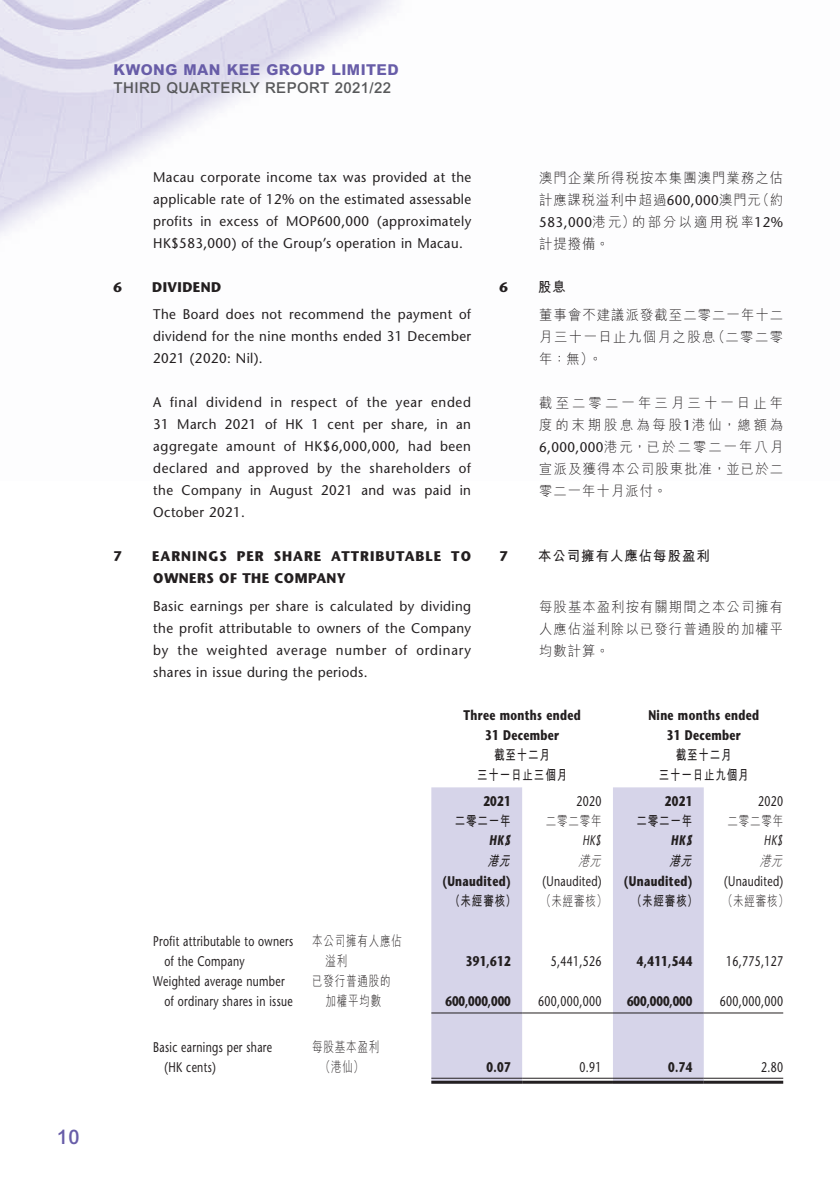
<style>
.page{position:relative;width:840px;height:1191px;background:#fff}
.page>*{position:absolute;margin:0;border:0;box-sizing:border-box;transform-origin:0 0}
.t1{font:500 20px "Arial MT Std";color:#685da8}
.t2{font:500 15px "Arial MT Std";letter-spacing:.03em;color:#57585a}
.t3{font:800 15px "Arial MT Std";letter-spacing:.03em;color:#685da8}
.t4{font:500 14px/22px "Stone Sans Std";letter-spacing:.03em;color:#231f20;text-align:justify;scale:.95 1}
.t5{font:300 14px/22px "M Hei HK";letter-spacing:.085em;color:#231f20;text-align:justify;scale:.95 1}
.t6{font:500 14px/20px "Stone Sans Std";letter-spacing:.03em;color:#231f20;scale:.75 1}
.t7{font:700 14px/20px "Stone Sans Std";letter-spacing:.03em;color:#231f20;text-align:center;scale:.75 1}
.t8{font:300 14px/20px "M Hei HK";letter-spacing:.085em;color:#231f20;text-align:center;scale:.75 1}
.t9{font:700 14px/22px "Stone Sans Std";letter-spacing:.075em;color:#231f20;scale:.95 1}
.t10{font:700 14px/20px "M Hei HK";letter-spacing:.08em;color:#231f20;text-align:center;scale:.75 1}
.t11{font:700 14px "Stone Sans Std";letter-spacing:-.01em;color:#231f20;scale:.75 1}
.t12{font:700 14px "M Hei HK";letter-spacing:.08em;color:#231f20;scale:.95 1}
.t13{font:700 14px "Stone Sans Std";letter-spacing:.03em;color:#231f20;scale:.95 1}
.t14{font:italic 700 14px "Stone Sans Std";color:#231f20;scale:.75 1}
.t15{font:italic 500 14px "Stone Sans Std";color:#231f20;scale:.75 1}
.t16{font:italic 700 14px "M Hei HK";color:#231f20;scale:.75 1}
.t17{font:italic 300 14px "M Hei HK";color:#231f20;scale:.75 1}
.s1{font-family:"Stone Sans Std";font-weight:500}
</style>
<div class="page">
<img style="left:0;top:0;width:396px;height:234px">
<svg style="left:431px;top:787px;width:272px;height:293px;fill:#d6d4e9"></svg>
<hr style="left:431px;top:1012px;width:91px;height:1px;background:#231f20">
<hr style="left:522px;top:1012px;width:90px;height:1px;background:#231f20">
<hr style="left:612px;top:1012px;width:91px;height:1px;background:#231f20">
<hr style="left:703px;top:1012px;width:79px;height:1px;background:#231f20">
<hr style="left:431px;top:1077px;width:91px;height:1px;background:#231f20">
<hr style="left:431px;top:1080px;width:91px;height:3px;background:#231f20">
<hr style="left:522px;top:1077px;width:90px;height:1px;background:#231f20">
<hr style="left:522px;top:1080px;width:90px;height:3px;background:#231f20">
<hr style="left:612px;top:1077px;width:91px;height:1px;background:#231f20">
<hr style="left:612px;top:1080px;width:91px;height:3px;background:#231f20">
<hr style="left:703px;top:1077px;width:79px;height:1px;background:#231f20">
<hr style="left:703px;top:1080px;width:79px;height:3px;background:#231f20">
<h1 class="t1" style="left:57px;top:1125px;width:24px">10</h1>
<p class="t3" style="left:113px;top:61px;width:287px">KWONG MAN KEE GROUP LIMITED</p>
<p class="t2" style="left:113px;top:79px;width:279px">THIRD QUARTERLY REPORT 2021/22</p>
<p class="t4" style="left:153px;top:166px;width:336px">Macau corporate income tax was provided at the applicable rate of 12% on the estimated assessable profits in excess of MOP600,000 (approximately HK$583,000) of the Group’s operation in Macau.</p>
<p class="t5" style="left:539px;top:166px;width:258px">澳門企業所得稅按本集團澳門業務之估計應課稅溢利中超過<span class="s1">600,000</span>澳門元（約<span class="s1">583,000</span>港元）的部分以適用稅率<span class="s1">12%</span>計提撥備。</p>
<p class="t13" style="left:499px;top:278px;width:10px">6</p>
<p class="t12" style="left:537px;top:276px;width:31px">股息</p>
<p class="t5" style="left:539px;top:304px;width:258px">董事會不建議派發截至二零二一年十二月三十一日止九個月之股息（二零二零年：無）。</p>
<p class="t5" style="left:539px;top:392px;width:258px">截至二零二一年三月三十一日止年度的末期股息為每股<span class="s1">1</span>港仙，總額為<span class="s1">6,000,000</span>港元，已於二零二一年八月宣派及獲得本公司股東批准，並已於二零二一年十月派付。</p>
<p class="t13" style="left:113px;top:278px;width:10px">6</p>
<p class="t13" style="left:152px;top:278px;width:74px">DIVIDEND</p>
<p class="t4" style="left:153px;top:303px;width:336px">The Board does not recommend the payment of dividend for the nine months ended 31 December 2021 (2020: Nil).</p>
<p class="t4" style="left:153px;top:391px;width:336px">A final dividend in respect of the year ended 31 March 2021 of HK 1 cent per share, in an aggregate amount of HK$6,000,000, had been declared and approved by the shareholders of the Company in August 2021 and was paid in October 2021.</p>
<p class="t13" style="left:113px;top:548px;width:10px">7</p>
<p class="t9" style="left:152px;top:545px;width:337px">EARNINGS PER SHARE ATTRIBUTABLE TO<br>OWNERS OF THE COMPANY</p>
<p class="t4" style="left:153px;top:595px;width:336px">Basic earnings per share is calculated by dividing the profit attributable to owners of the Company by the weighted average number of ordinary shares in issue during the periods.</p>
<p class="t7" style="left:463px;top:705px;width:158px">Three months ended<br>31 December</p>
<p class="t7" style="left:648px;top:705px;width:149px">Nine months ended<br>31 December</p>
<p class="t10" style="left:477px;top:743px;width:121px">截至十二月<br>三十一日止三個月</p>
<p class="t10" style="left:658px;top:743px;width:121px">截至十二月<br>三十一日止九個月</p>
<p class="t7" style="left:483px;top:790px;width:38px">2021</p>
<p class="t6" style="left:576px;top:790px;width:35px">2020</p>
<p class="t7" style="left:664px;top:790px;width:38px">2021</p>
<p class="t6" style="left:757px;top:790px;width:35px">2020</p>
<p class="t10" style="left:454px;top:809px;width:76px">二零二一年</p>
<p class="t8" style="left:545px;top:810px;width:76px">二零二零年</p>
<p class="t10" style="left:636px;top:809px;width:76px">二零二一年</p>
<p class="t8" style="left:727px;top:810px;width:76px">二零二零年</p>
<p class="t14" style="left:489px;top:831px;width:30px">HK$</p>
<p class="t15" style="left:582px;top:832px;width:27px">HK$</p>
<p class="t14" style="left:670px;top:831px;width:30px">HK$</p>
<p class="t15" style="left:763px;top:832px;width:27px">HK$</p>
<p class="t16" style="left:487px;top:850px;width:37px">港元</p>
<p class="t17" style="left:578px;top:850px;width:37px">港元</p>
<p class="t16" style="left:668px;top:850px;width:37px">港元</p>
<p class="t17" style="left:759px;top:850px;width:37px">港元</p>
<p class="t7" style="left:442px;top:870px;width:93px">(Unaudited)</p>
<p class="t6" style="left:542px;top:870px;width:80px">(Unaudited)</p>
<p class="t7" style="left:623px;top:870px;width:93px">(Unaudited)</p>
<p class="t6" style="left:723px;top:870px;width:80px">(Unaudited)</p>
<p class="t10" style="left:449px;top:889px;width:90px">（未經審核）</p>
<p class="t8" style="left:540px;top:890px;width:90px">（未經審核）</p>
<p class="t10" style="left:631px;top:889px;width:90px">（未經審核）</p>
<p class="t8" style="left:722px;top:890px;width:90px">（未經審核）</p>
<p class="t6" style="left:164px;top:930px;width:173px;text-indent:-11px">Profit attributable to owners of the Company</p>
<p class="t8" style="left:325px;top:930px;width:104px;text-align:left;text-indent:-13px">本公司擁有人應佔溢利</p>
<p class="t13" style="left:499px;top:548px;width:10px">7</p>
<p class="t12" style="left:537px;top:546px;width:182px">本公司擁有人應佔每股盈利</p>
<p class="t5" style="left:539px;top:595px;width:258px">每股基本盈利按有關期間之本公司擁有人應佔溢利除以已發行普通股的加權平均數計算。</p>
<p class="t7" style="left:465px;top:950px;width:61px">391,612</p>
<p class="t6" style="left:550px;top:950px;width:69px">5,441,526</p>
<p class="t7" style="left:636px;top:950px;width:76px">4,411,544</p>
<p class="t6" style="left:725px;top:950px;width:77px">16,775,127</p>
<p class="t6" style="left:164px;top:970px;width:172px;text-indent:-11px">Weighted average number of ordinary shares in issue</p>
<p class="t8" style="left:312px;top:970px;width:106px">已發行普通股的加權平均數</p>
<p class="t6" style="left:164px;top:1036px;width:145px;text-indent:-11px">Basic earnings per share (HK cents)</p>
<p class="t8" style="left:312px;top:1036px;width:91px">每股基本盈利（港仙）</p>
<p class="t11" style="left:445px;top:992px;width:89px">600,000,000</p>
<p class="t6" style="left:538px;top:990px;width:86px">600,000,000</p>
<p class="t11" style="left:626px;top:992px;width:89px">600,000,000</p>
<p class="t6" style="left:719px;top:990px;width:86px">600,000,000</p>
<p class="t7" style="left:486px;top:1056px;width:34px">0.07</p>
<p class="t6" style="left:579px;top:1056px;width:31px">0.91</p>
<p class="t7" style="left:668px;top:1056px;width:34px">0.74</p>
<p class="t6" style="left:760px;top:1056px;width:31px">2.80</p>
</div>
